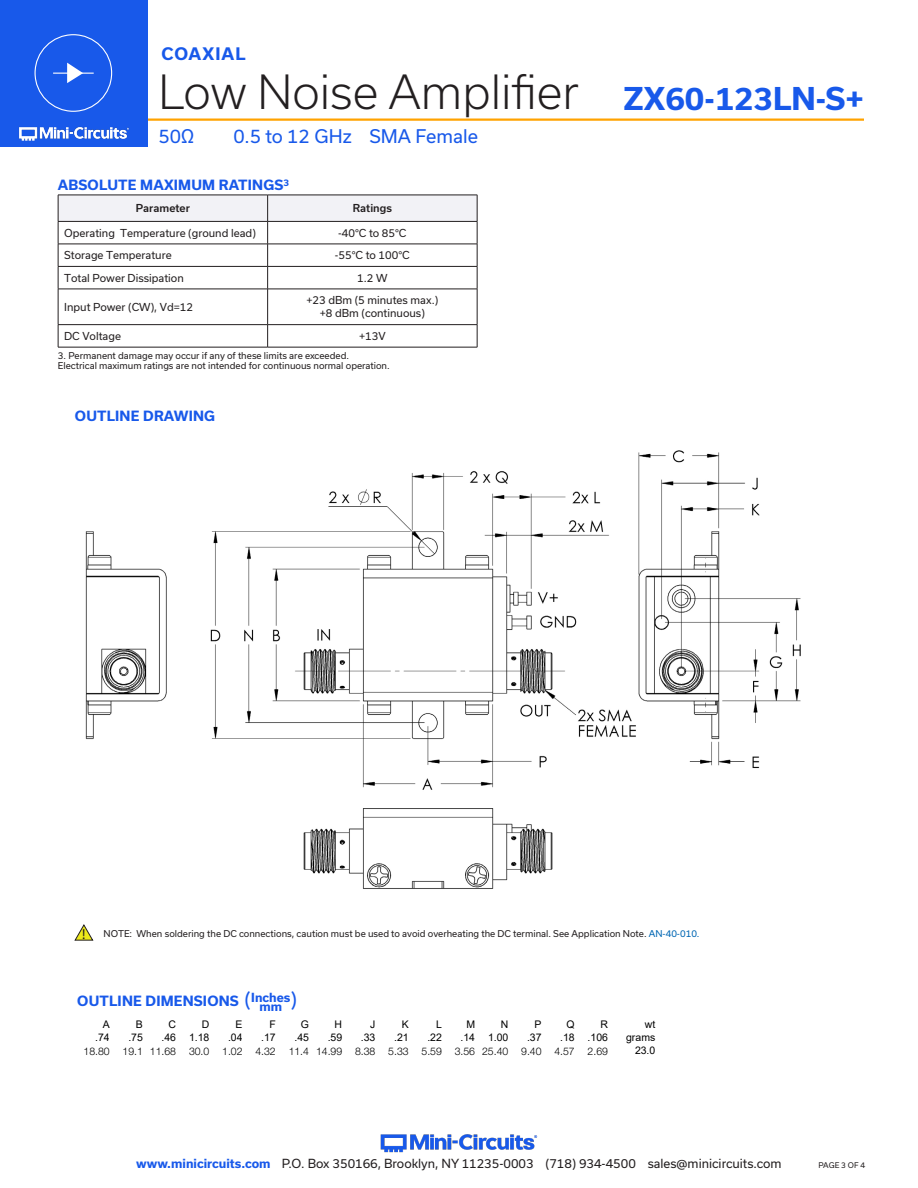
<style>
.page{position:relative;width:918px;height:1188px;background:#fff}
.page>*{position:absolute;margin:0;border:0;box-sizing:border-box;transform-origin:0 0}
.t1{font:300 45px "Usual";color:#231f20}
.t2{font:700 30px "Usual";color:#1859ea}
.Blue_Headers{font:19.5px "Usual";color:#1859ea}
.t3{font:18px "Usual";color:#1859ea}
.t4{font:700 16.5px "Usual";letter-spacing:.065em;color:#1859ea}
.t5{font:14.55px "Myriad Pro";color:#231f20}
.Blue_Headers-2{font:700 13.5px "Usual";letter-spacing:.015em;color:#1859ea}
.t6{font:12px "Usual";color:#231f20}
.Blue_Headers-3{font:700 12px "Usual";color:#1859ea}
.Table_Body_Left_Just{font:10.5px "Usual";color:#231f20}
.t7{font:10.5px "Arial";color:#000}
.Table_Body_Center{font:10.5px "Usual";color:#231f20}
.t8{font:300 10.5px "Helvetica Neue";color:#000}
.Table_Header_Center{font:500 10.5px "Usual";color:#231f20}
.Notes{font:9px "Usual";color:#231f20}
.t9{font:7.5px "Usual";color:#231f20}
.s1{color:#0166b3}
.s2{font-weight:700;color:#1859ea}
</style>
<div class="page">
<hr style="left:917px;top:0;width:1px;height:147px;background:#1859ea">
<hr style="left:129px;top:118px;width:735px;height:3px;background:#ffa300">
<div style="left:0;top:0;width:147px;height:147px;background:#1859ea"></div>
<img style="left:19px;top:126px;width:110px;height:15px">
<div style="left:35px;top:34px;width:77px;height:78px;border:1px solid #fff;border-radius:50%"></div>
<hr style="left:53px;top:73px;width:41px;height:1px;background:#fff">
<svg style="left:67px;top:63px;width:16px;height:20px"></svg>
<img style="left:380px;top:1134px;width:158px;height:19px">
<hr style="left:58px;top:289px;width:210px;height:1px;background:#231f20">
<hr style="left:58px;top:289px;width:1px;height:35px;background:#231f20">
<hr style="left:268px;top:289px;width:209px;height:1px;background:#231f20">
<hr style="left:267px;top:289px;width:1px;height:35px;background:#231f20">
<hr style="left:477px;top:289px;width:1px;height:35px;background:#231f20">
<hr style="left:58px;top:324px;width:210px;height:1px;background:#231f20">
<svg style="left:58px;top:325px;width:1px;height:22px"></svg>
<hr style="left:268px;top:324px;width:209px;height:1px;background:#231f20">
<svg style="left:267px;top:325px;width:1px;height:22px"></svg>
<svg style="left:477px;top:325px;width:1px;height:22px"></svg>
<hr style="left:58px;top:347px;width:210px;height:1px;background:#231f20">
<hr style="left:268px;top:347px;width:209px;height:1px;background:#231f20">
<svg style="left:58px;top:195px;width:420px;height:94px"></svg>
<img style="left:85px;top:450px;width:716px;height:439px">
<svg style="left:74px;top:924px;width:20px;height:17px"></svg>
<h3 class="t4" style="left:161px;top:45px;width:86px">COAXIAL</h3>
<h1 class="t1" style="left:158px;top:67px;width:422px">Low Noise Amplifier</h1>
<h3 class="t3" style="left:158px;top:126px;width:37px">50Ω</h3>
<h3 class="t3" style="left:234px;top:126px;width:246px">0.5 to 12 GHz SMA Female</h3>
<p class="Blue_Headers-2" style="left:58px;top:178px;width:233px">ABSOLUTE MAXIMUM RATINGS<sup>3</sup></p>
<p class="Table_Header_Center" style="left:136px;top:202px;width:56px">Parameter</p>
<p class="Table_Header_Center" style="left:353px;top:202px;width:41px">Ratings</p>
<p class="Table_Body_Left_Just" style="left:64px;top:227px;width:193px">Operating Temperature (ground lead)</p>
<p class="Table_Body_Center" style="left:338px;top:227px;width:70px">-40°C to 85°C</p>
<p class="Table_Body_Left_Just" style="left:64px;top:249px;width:109px">Storage Temperature</p>
<p class="Table_Body_Center" style="left:335px;top:249px;width:76px">-55°C to 100°C</p>
<p class="Table_Body_Left_Just" style="left:64px;top:272px;width:121px">Total Power Dissipation</p>
<p class="Table_Body_Center" style="left:357px;top:272px;width:32px">1.2 W</p>
<p class="Table_Body_Left_Just" style="left:64px;top:301px;width:131px">Input Power (CW), Vd=12</p>
<p class="Table_Body_Center" style="left:306px;top:294px;width:133px">+23 dBm (5 minutes max.)</p>
<p class="Table_Body_Center" style="left:320px;top:307px;width:107px">+8 dBm (continuous)</p>
<p class="Table_Body_Left_Just" style="left:64px;top:330px;width:58px">DC Voltage</p>
<p class="Table_Body_Center" style="left:359px;top:330px;width:28px">+13V</p>
<p class="Notes" style="left:58px;top:350px;width:293px">3. Permanent damage may occur if any of these limits are exceeded.</p>
<p class="Notes" style="left:58px;top:361px;width:333px">Electrical maximum ratings are not intended for continuous normal operation.</p>
<p class="Blue_Headers-2" style="left:75px;top:409px;width:142px">OUTLINE DRAWING</p>
<h2 class="t2" style="left:623px;top:81px;width:242px">ZX60-123LN-S+</h2>
<p class="t5" style="left:82px;top:925px;width:5px">!</p>
<p class="Notes" style="left:104px;top:928px;width:597px">NOTE: When soldering the DC connections, caution must be used to avoid overheating the DC terminal. See Application Note. <span class="s1">AN-40-010.</span></p>
<p class="Blue_Headers-2" style="left:77px;top:993px;width:163px">OUTLINE DIMENSIONS</p>
<p class="Blue_Headers" style="left:245px;top:989px;width:8px">(</p>
<p class="Blue_Headers-3" style="left:251px;top:991px;width:41px">Inches</p>
<p class="Blue_Headers" style="left:291px;top:989px;width:8px">)</p>
<p class="Blue_Headers-3" style="left:260px;top:1000px;width:24px">mm</p>
<p class="t7" style="left:103px;top:1017px;width:8px">A</p>
<p class="t7" style="left:136px;top:1017px;width:8px">B</p>
<p class="t7" style="left:169px;top:1017px;width:9px">C</p>
<p class="t7" style="left:202px;top:1017px;width:9px">D</p>
<p class="t7" style="left:236px;top:1017px;width:8px">E</p>
<p class="t7" style="left:269px;top:1017px;width:8px">F</p>
<p class="t7" style="left:301px;top:1017px;width:10px">G</p>
<p class="t7" style="left:335px;top:1017px;width:9px">H</p>
<p class="t7" style="left:370px;top:1017px;width:7px">J</p>
<p class="t7" style="left:402px;top:1017px;width:8px">K</p>
<p class="t7" style="left:436px;top:1017px;width:7px">L</p>
<p class="t7" style="left:466px;top:1017px;width:10px">M</p>
<p class="t7" style="left:501px;top:1017px;width:9px">N</p>
<p class="t7" style="left:535px;top:1017px;width:8px">P</p>
<p class="t7" style="left:567px;top:1017px;width:10px">Q</p>
<p class="t7" style="left:600px;top:1017px;width:9px">R</p>
<p class="t7" style="left:645px;top:1017px;width:12px">wt</p>
<p class="t7" style="left:95px;top:1030px;width:16px">.74</p>
<p class="t7" style="left:128px;top:1030px;width:16px">.75</p>
<p class="t7" style="left:162px;top:1030px;width:49px">.46 1.18</p>
<p class="t7" style="left:228px;top:1030px;width:16px">.04</p>
<p class="t7" style="left:261px;top:1030px;width:16px">.17</p>
<p class="t7" style="left:294px;top:1030px;width:16px">.45</p>
<p class="t7" style="left:328px;top:1030px;width:16px">.59</p>
<p class="t7" style="left:361px;top:1030px;width:16px">.33</p>
<p class="t7" style="left:394px;top:1030px;width:16px">.21</p>
<p class="t7" style="left:427px;top:1030px;width:16px">.22</p>
<p class="t7" style="left:461px;top:1030px;width:49px">.14 1.00</p>
<p class="t7" style="left:527px;top:1030px;width:16px">.37</p>
<p class="t7" style="left:560px;top:1030px;width:49px">.18 .106</p>
<p class="t7" style="left:626px;top:1030px;width:31px">grams</p>
<p class="t8" style="left:84px;top:1044px;width:526px">18.80 19.1 11.68 30.0 1.02 4.32 11.4 14.99 8.38 5.33 5.59 3.56 25.40 9.40 4.57 2.69</p>
<p class="t7" style="left:635px;top:1043px;width:22px">23.0</p>
<h3 class="t6" style="left:136px;top:1157px;width:647px"><span class="s2">www.minicircuits.com</span> P.O. Box 350166, Brooklyn, NY 11235-0003 (718) 934-4500 sales@minicircuits.com</h3>
<p class="t9" style="left:819px;top:1161px;width:48px">PAGE 3 OF 4</p>
</div>
